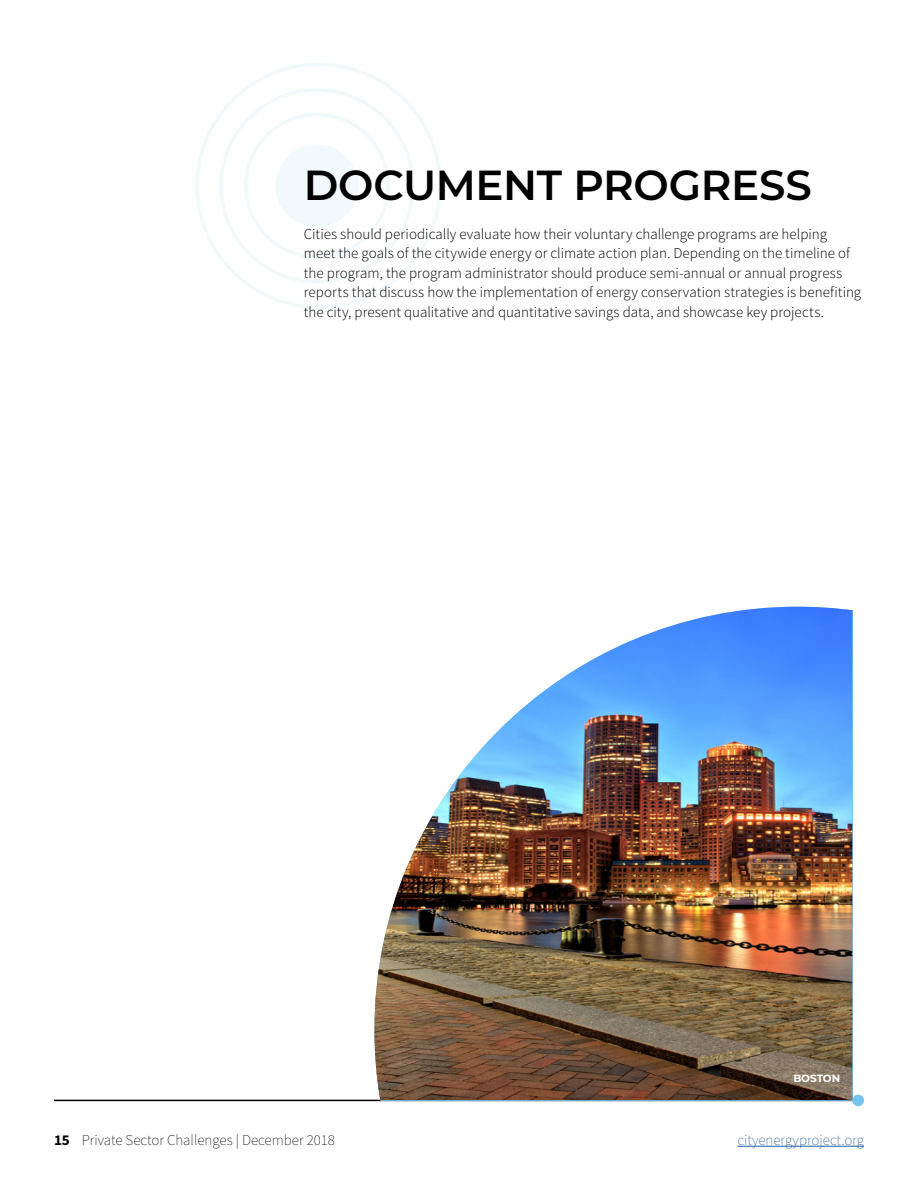
<style>
.page{position:relative;width:918px;height:1188px;background:#fff}
.page>*{position:absolute;margin:0;border:0;box-sizing:border-box;transform-origin:0 0}
.report-head-a{font:600 42px "Montserrat";letter-spacing:-.01em;color:#000}
.report-body{font:300 15px/19.5px "Source Sans Pro";color:#000}
.t1{font:200 15px "Source Sans Pro";color:#000}
.t2{font:200 15px "Source Sans Pro";color:#215e9e}
.report-image-caption{font:700 10.5px "Montserrat";letter-spacing:-.01em;color:#fff}
.s1{font-weight:700}
</style>
<div class="page">
<div style="left:277px;top:146px;width:80px;height:80px;background:#f1f9fd;border-radius:50%"></div>
<div style="left:275px;top:144px;width:83px;height:83px;border:3px solid #73c3ed;border-radius:50%"></div>
<div style="left:244px;top:113px;width:146px;height:146px;border:3px solid #73c3ed;border-radius:50%"></div>
<hr style="left:54px;top:1100px;width:805px;height:1px;background:#000">
<div style="left:852px;top:1095px;width:12px;height:11px;background:#73c3ed;border-radius:50%"></div>
<hr style="left:738px;top:1146px;width:126px;height:1px;background:#215e9e">
<img style="left:374px;top:607px;width:478px;height:493px">
<p class="report-head-a" style="left:304px;top:155px;width:510px">DOCUMENT PROGRESS</p>
<p class="report-body" style="left:304px;top:224px;width:559px">Cities should periodically evaluate how their voluntary challenge programs are helping meet the goals of the citywide energy or climate action plan. Depending on the timeline of the program, the program administrator should produce semi-annual or annual progress reports that discuss how the implementation of energy conservation strategies is benefiting the city, present qualitative and quantitative savings data, and showcase key projects.</p>
<p class="report-image-caption" style="left:793px;top:1071px;width:48px">BOSTON</p>
<p class="t1" style="left:54px;top:1131px;width:283px"><span class="s1">15</span> Private Sector Challenges | December 2018</p>
<p class="t2" style="left:738px;top:1131px;width:128px">cityenergyproject.org</p>
</div>
